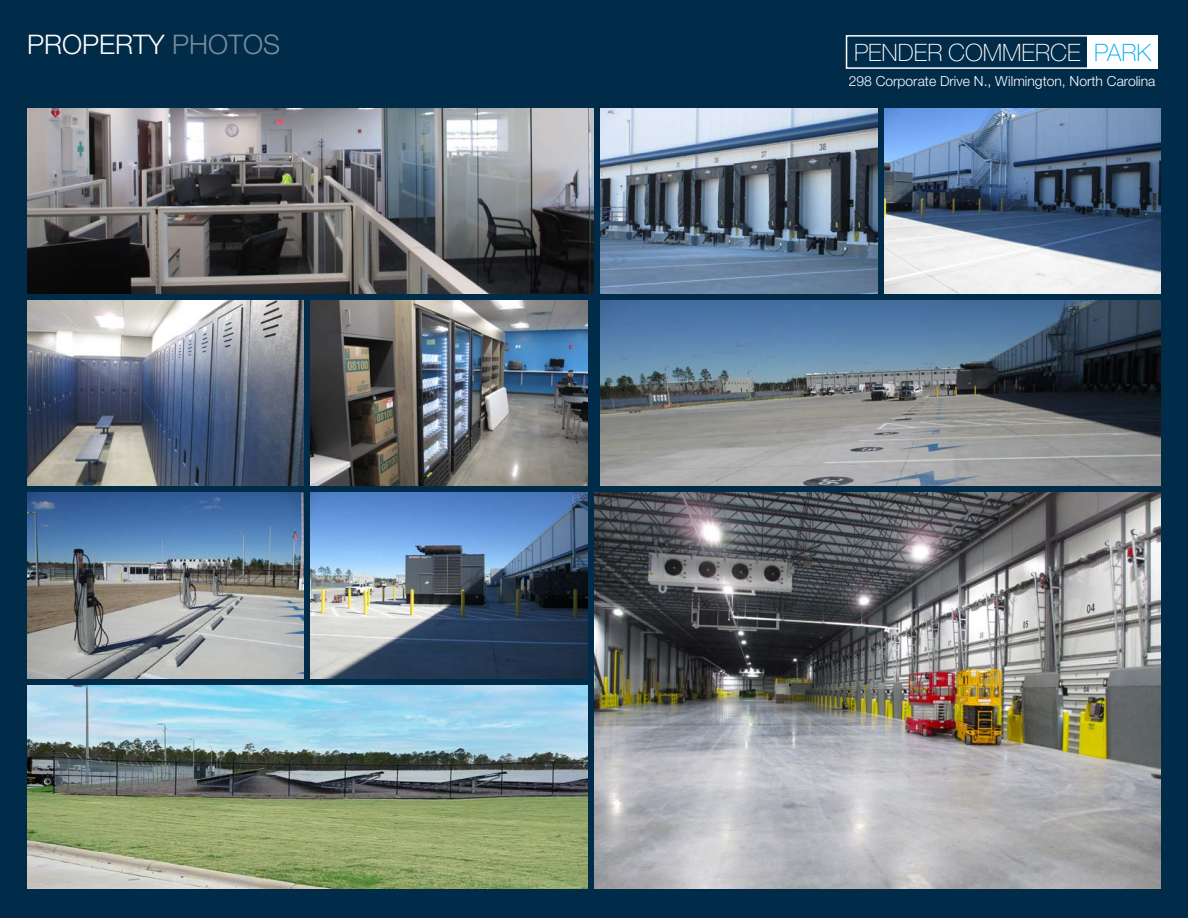
<style>
.page{position:relative;width:1188px;height:918px;background:#002b49}
.page>*{position:absolute;margin:0;border:0;box-sizing:border-box;transform-origin:0 0}
.t1{font:300 27px "Helvetica Neue LT Std";color:#fff}
.t2{font:100 24px "Helvetica Neue LT Std";color:#fff}
.t3{font:300 13.95px "Helvetica Neue LT Std";color:#fff}
.s1{color:#7a8d9f}
.s2{color:#00aeef}
</style>
<div class="page">
<div style="left:846px;top:35px;width:243px;height:34px;border:2px solid #fff"></div>
<div style="left:1088px;top:35px;width:70px;height:34px;background:#fff"></div>
<img style="left:27px;top:108px;width:567px;height:186px">
<img style="left:594px;top:493px;width:567px;height:396px">
<img style="left:601px;top:108px;width:277px;height:186px">
<img style="left:884px;top:108px;width:277px;height:186px">
<img style="left:601px;top:300px;width:560px;height:186px">
<img style="left:27px;top:685px;width:560px;height:204px">
<img style="left:27px;top:493px;width:277px;height:185px">
<img style="left:310px;top:493px;width:277px;height:185px">
<img style="left:27px;top:300px;width:277px;height:186px">
<img style="left:310px;top:300px;width:277px;height:186px">
<p class="t1" style="left:27px;top:28px;width:255px">PROPERTY <span class="s1">PHOTOS</span></p>
<h2 class="t2" style="left:854px;top:38px;width:299px">PENDER COMMERCE <span class="s2">PARK</span></h2>
<p class="t3" style="left:849px;top:73px;width:308px">298 Corporate Drive N., Wilmington, North Carolina</p>
</div>
